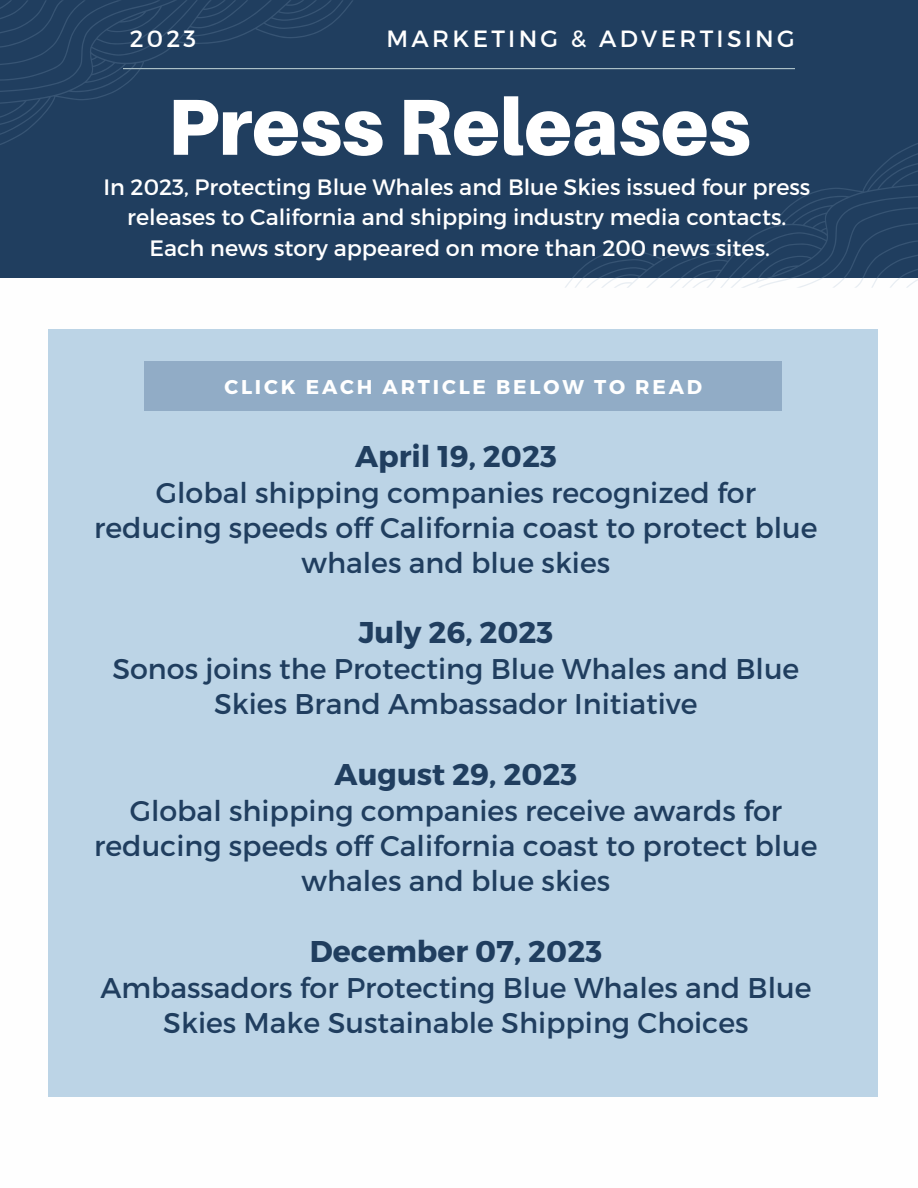
<style>
.page{position:relative;width:918px;height:1188px;background:#fff}
.page>*{position:absolute;margin:0;border:0;box-sizing:border-box;transform-origin:0 0}
.t1{font:900 79.5px "Aileron";color:#fff}
.t2{font:700 30px "Montserrat";color:#203e5f}
.t3{font:28.5px/34.8px "Montserrat";color:#203e5f;text-align:center}
.t4{font:23.55px "Montserrat";letter-spacing:.14em;color:#fff}
.t5{font:22.2px/30.3px "Montserrat";color:#fff;text-align:center}
.t6{font:700 19.95px "Montserrat";letter-spacing:.14em;color:#fff}
</style>
<div class="page">
<div style="left:48px;top:329px;width:830px;height:767px;background:#bcd4e6"></div>
<div style="left:0;top:0;width:918px;height:277px;background:#203e5f"></div>
<hr style="left:123px;top:68px;width:672px;height:1px;background:#b3c7cc">
<svg style="left:0;top:0;width:353px;height:145px"></svg>
<svg style="left:565px;top:143px;width:353px;height:145px"></svg>
<div style="left:145px;top:361px;width:637px;height:50px;background:#91acc6"></div>
<p class="t4" style="left:130px;top:23px;width:68px">2023</p>
<p class="t4" style="left:387px;top:23px;width:410px">MARKETING &amp; ADVERTISING</p>
<p class="t1" style="left:167px;top:78px;width:585px">Press Releases</p>
<h2 class="t5" style="left:103px;top:171px;width:708px">In 2023, Protecting Blue Whales and Blue Skies issued four press releases to California and shipping industry media contacts.<br>Each news story appeared on more than 200 news sites.</h2>
<h2 class="t6" style="left:224px;top:374px;width:479px">CLICK EACH ARTICLE BELOW TO READ</h2>
<p class="t2" style="left:355px;top:437px;width:203px">April 19, 2023</p>
<p class="t3" style="left:94px;top:474px;width:725px">Global shipping companies recognized for reducing speeds off California coast to protect blue whales and blue skies</p>
<h3 class="t2" style="left:358px;top:613px;width:196px">July 26, 2023</h3>
<h3 class="t3" style="left:112px;top:650px;width:688px">Sonos joins the Protecting Blue Whales and Blue<br>Skies Brand Ambassador Initiative</h3>
<h1 class="t2" style="left:335px;top:755px;width:244px">August 29, 2023</h1>
<h1 class="t3" style="left:94px;top:792px;width:725px">Global shipping companies receive awards for reducing speeds off California coast to protect blue whales and blue skies</h1>
<h4 class="t2" style="left:310px;top:932px;width:294px">December 07, 2023</h4>
<h4 class="t3" style="left:100px;top:969px;width:713px">Ambassadors for Protecting Blue Whales and Blue<br>Skies Make Sustainable Shipping Choices</h4>
</div>
